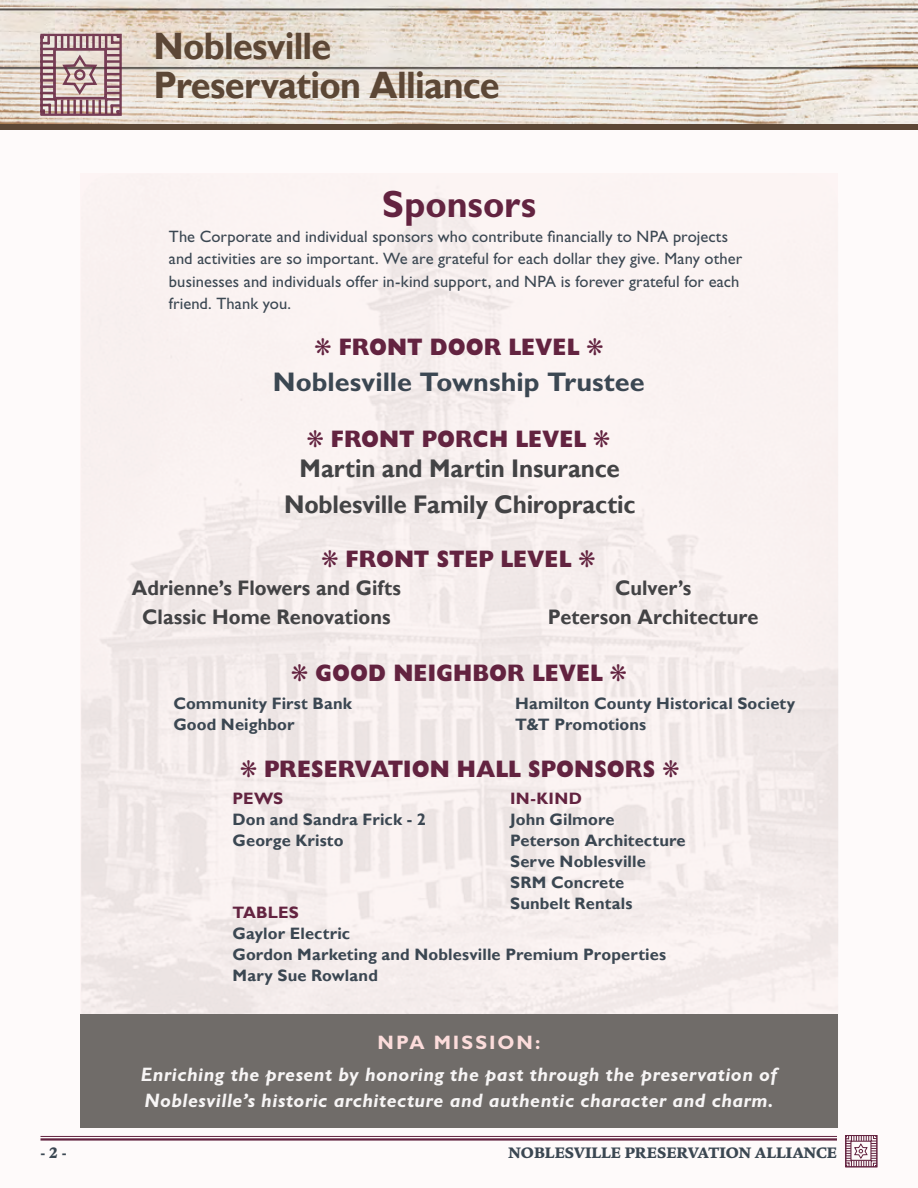
<style>
.page{position:relative;width:918px;height:1188px;background:#fff}
.page>*{position:absolute;margin:0;border:0;box-sizing:border-box;transform-origin:0 0}
.t1{font:700 38.1px/39px "Gill Sans";letter-spacing:-.02em;color:#5c4736;scale:.94 1}
.t2{font:700 38.1px "Gill Sans Std";color:#632340;scale:.94 1}
.t3{font:700 27px "Gill Sans Std";color:#3b4752}
.t4{font:700 25.5px/36px "Gill Sans";letter-spacing:-.005em;color:#434345;text-align:center;scale:.95 1}
.t5{font:800 24px "Gill Sans Std";letter-spacing:.005em;color:#632340;scale:.9 1}
.t6{font:700 21px/28.5px "Gill Sans";color:#434345;text-align:center;scale:.95 1}
.t7{font:italic 700 19.5px/25.5px "Gill Sans Std";letter-spacing:.025em;color:#f7f5f5}
.t8{font:700 19.5px "Gill Sans Std";letter-spacing:.1em;color:#fcdcdb}
.t9{font:700 16.5px/21px "Gill Sans";letter-spacing:.005em;color:#3b4752}
.t10{font:16.5px/22.5px "Gill Sans Std";letter-spacing:.005em;color:#3b4752}
.t11{font:900 16.5px "Legacy Serif Std";color:#3b4752;scale:.95 1}
.t12{font:700 16.5px "Gill Sans";letter-spacing:.015em;color:#632340}
</style>
<div class="page">
<div style="left:0;top:15px;width:918px;height:1173px;background:#fef7f7"></div>
<img style="left:0;top:0;width:918px;height:125px">
<hr style="left:40px;top:1136px;width:797px;height:1px;background:#632340">
<hr style="left:40px;top:1138px;width:797px;height:3px;background:#632340">
<svg style="left:847px;top:1137px;width:28px;height:28px"></svg>
<div style="left:850px;top:1141px;width:22px;height:20px;border:1px solid #642340"></div>
<div style="left:845px;top:1135px;width:32px;height:32px;border:1px solid #642340"></div>
<svg style="left:44px;top:37px;width:75px;height:76px"></svg>
<div style="left:53px;top:48px;width:54px;height:52px;border:3px solid #642340"></div>
<div style="left:41px;top:34px;width:81px;height:82px;border:2px solid #642340"></div>
<div style="left:0;top:125px;width:918px;height:5px;background:#5c4736"></div>
<div style="left:80px;top:174px;width:758px;height:954px;background:linear-gradient(to right,#f5edec,#f8f0ef)"></div>
<div style="left:80px;top:1014px;width:758px;height:114px;background:#706c69"></div>
<h1 class="t1" style="left:153px;top:27px;width:370px">Noblesville<br>Preservation Alliance</h1>
<h1 class="t2" style="left:382px;top:182px;width:165px">Sponsors</h1>
<p class="t10" style="left:169px;top:225px;width:575px">The Corporate and individual sponsors who contribute financially to NPA projects and activities are so important. We are grateful for each dollar they give. Many other businesses and individuals offer in-kind support, and NPA is forever grateful for each friend. Thank you.</p>
<h3 class="t5" style="left:315px;top:333px;width:322px">❋ FRONT DOOR LEVEL ❋</h3>
<h2 class="t3" style="left:273px;top:366px;width:374px">Noblesville Township Trustee</h2>
<h3 class="t5" style="left:307px;top:425px;width:339px">❋ FRONT PORCH LEVEL ❋</h3>
<h3 class="t4" style="left:284px;top:451px;width:371px">Martin and Martin Insurance<br>Noblesville Family Chiropractic</h3>
<h3 class="t5" style="left:321px;top:545px;width:306px">❋ FRONT STEP LEVEL ❋</h3>
<p class="t6" style="left:132px;top:575px;width:285px">Adrienne’s Flowers and Gifts<br>Classic Home Renovations</p>
<p class="t6" style="left:548px;top:575px;width:223px">Culver’s<br>Peterson Architecture</p>
<h3 class="t5" style="left:291px;top:659px;width:375px">❋ GOOD NEIGHBOR LEVEL ❋</h3>
<p class="t9" style="left:173px;top:694px;width:180px">Community First Bank<br>Good Neighbor</p>
<p class="t9" style="left:515px;top:694px;width:282px">Hamilton County Historical Society<br>T&amp;T Promotions</p>
<h3 class="t5" style="left:240px;top:755px;width:490px">❋ PRESERVATION HALL SPONSORS ❋</h3>
<p class="t12" style="left:233px;top:788px;width:52px">PEWS</p>
<p class="t9" style="left:233px;top:809px;width:195px">Don and Sandra Frick - 2<br>George Kristo</p>
<p class="t12" style="left:510px;top:788px;width:73px">IN-KIND</p>
<p class="t9" style="left:510px;top:809px;width:177px">John Gilmore<br>Peterson Architecture<br>Serve Noblesville<br>SRM Concrete<br>Sunbelt Rentals</p>
<p class="t12" style="left:233px;top:903px;width:68px">TABLES</p>
<p class="t9" style="left:233px;top:924px;width:435px">Gaylor Electric<br>Gordon Marketing and Noblesville Premium Properties<br>Mary Sue Rowland</p>
<p class="t8" style="left:378px;top:1031px;width:164px">NPA MISSION:</p>
<p class="t7" style="left:141px;top:1062px;width:638px">Enriching the present by honoring the past through the preservation of<br>Noblesville’s historic architecture and authentic character and charm.</p>
<p class="t11" style="left:40px;top:1143px;width:29px">- 2 -</p>
<p class="t11" style="left:509px;top:1143px;width:347px">NOBLESVILLE PRESERVATION ALLIANCE</p>
</div>
